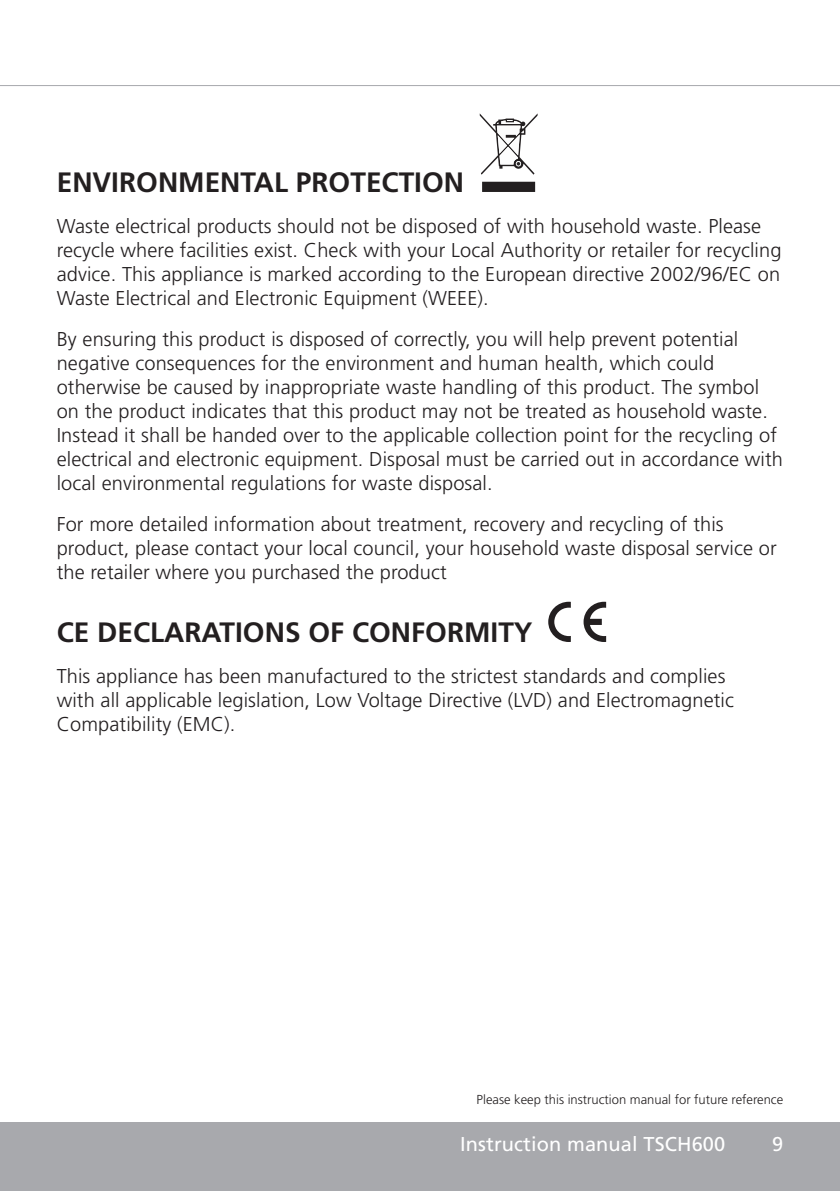
<style>
.page{position:relative;width:840px;height:1191px;background:#fff}
.page>*{position:absolute;margin:0;border:0;box-sizing:border-box;transform-origin:0 0}
.Main_heading{font:700 28px "Frutiger";color:#231f20}
.Body_black{font:300 20px/24px "Frutiger";letter-spacing:.005em;color:#231f20}
.t1{font:20px "Frutiger";letter-spacing:.005em;color:#fff}
.t2{font:300 13px "Frutiger";color:#231f20}
</style>
<div class="page">
<div style="left:0;top:1123px;width:839px;height:68px;background:#a8a9ad"></div>
<hr style="left:0;top:85px;width:839px;height:1px;background:#a8a9ad">
<svg style="left:479px;top:113px;width:58px;height:62px"></svg>
<div style="left:482px;top:183px;width:52px;height:8px;background:#231f20"></div>
<div style="left:482px;top:182px;width:53px;height:10px;border:2px solid #231f20"></div>
<svg style="left:548px;top:602px;width:22px;height:40px"></svg>
<svg style="left:583px;top:602px;width:22px;height:40px"></svg>
<p class="Main_heading" style="left:57px;top:166px;width:408px">ENVIRONMENTAL PROTECTION</p>
<p class="Body_black" style="left:57px;top:214px;width:725px">Waste electrical products should not be disposed of with household waste. Please recycle where facilities exist. Check with your Local Authority or retailer for recycling advice. This appliance is marked according to the European directive 2002/96/EC on Waste Electrical and Electronic Equipment (WEEE).</p>
<p class="Body_black" style="left:57px;top:327px;width:727px">By ensuring this product is disposed of correctly, you will help prevent potential negative consequences for the environment and human health, which could otherwise be caused by inappropriate waste handling of this product. The symbol on the product indicates that this product may not be treated as household waste.<br>Instead it shall be handed over to the applicable collection point for the recycling of electrical and electronic equipment. Disposal must be carried out in accordance with local environmental regulations for waste disposal.</p>
<p class="Body_black" style="left:57px;top:512px;width:721px">For more detailed information about treatment, recovery and recycling of this product, please contact your local council, your household waste disposal service or the retailer where you purchased the product</p>
<p class="Main_heading" style="left:57px;top:616px;width:477px">CE DECLARATIONS OF CONFORMITY</p>
<p class="Body_black" style="left:57px;top:664px;width:678px">This appliance has been manufactured to the strictest standards and complies with all applicable legislation, Low Voltage Directive (LVD) and Electromagnetic<br>Compatibility (EMC).</p>
<p class="t2" style="left:476px;top:1092px;width:308px">Please keep this instruction manual for future reference</p>
<p class="t1" style="left:771px;top:1132px;width:13px">9</p>
<p class="t1" style="left:460px;top:1132px;width:266px">Instruction manual TSCH600</p>
</div>
